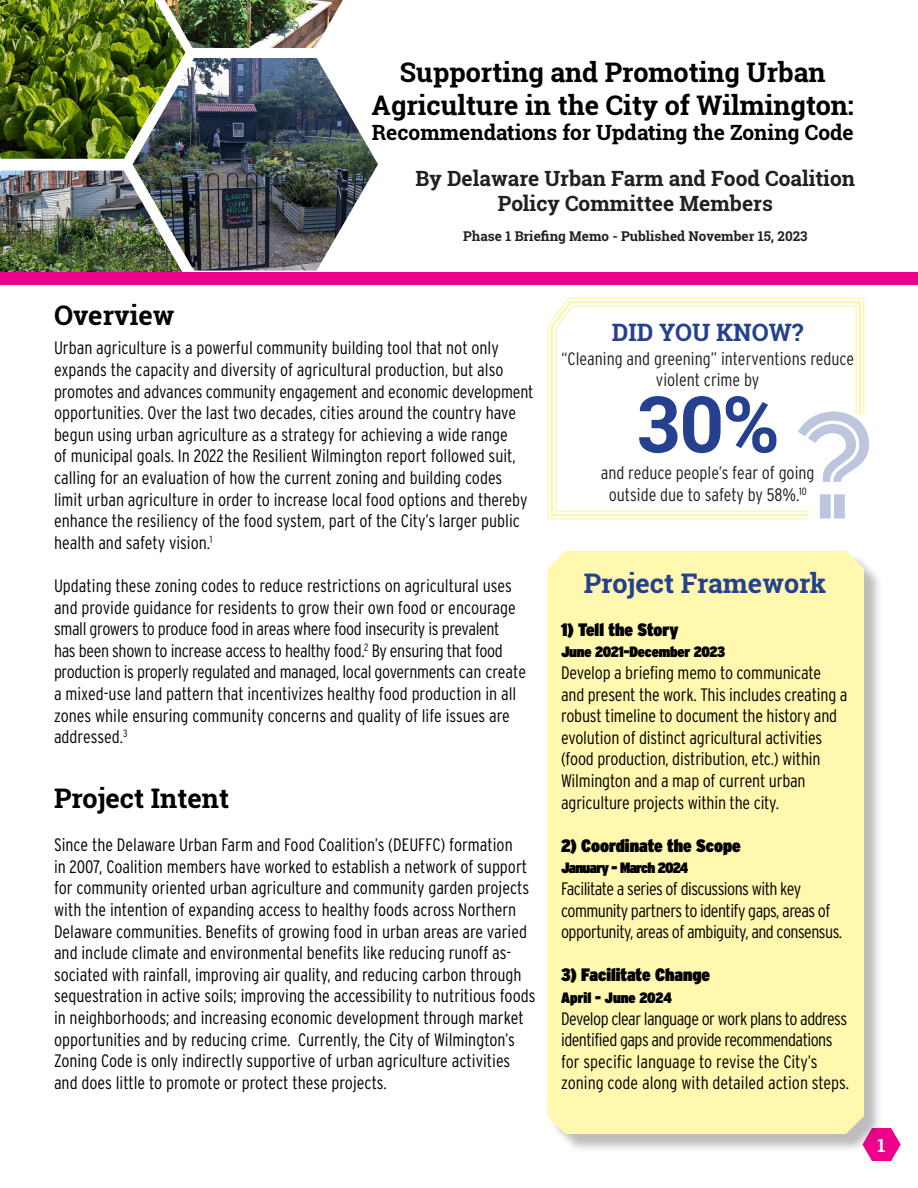
<style>
.page{position:relative;width:918px;height:1188px;background:#fff}
.page>*{position:absolute;margin:0;border:0;box-sizing:border-box;transform-origin:0 0}
.t1{font:165px "Gravesend Sans Inline";color:#25408f}
.t2{font:700 78px "Roboto Slab";color:#25408f}
.t3{font:700 27px "Roboto Slab";color:#000}
.t4{font:700 27px "Roboto Slab";color:#25408f}
.t5{font:700 27px "Roboto Slab";color:#040503}
.t6{font:700 24px "Roboto Slab";color:#25408f}
.t7{font:700 21px/25.2px "Roboto Slab";color:#231f20;text-align:center}
.t8{font:700 21px "Roboto Slab";color:#000}
.t9{font:300 18px/21.6px "Interstate Condensed";color:#040503}
.t10{font:300 18px/21.6px "Interstate Condensed";letter-spacing:-.005em;color:#000}
.t11{font:300 18px/21.6px "Interstate Condensed";letter-spacing:-.03em;color:#000}
.t12{font:300 18px/21.6px "Interstate Condensed";color:#231f20;text-align:center}
.t13{font:900 18px "Interstate Condensed";color:#000}
.t14{font:700 18px "Roboto Slab";color:#fff}
.t15{font:900 15px "Interstate Condensed";letter-spacing:-.015em;color:#000}
.t16{font:900 15px "Interstate Condensed";letter-spacing:-.04em;color:#000}
.t17{font:700 13.5px "Roboto Slab";color:#231f20}
</style>
<div class="page">
<svg style="left:867px;top:1128px;width:34px;height:33px"></svg>
<img style="left:0;top:0;width:185px;height:159px">
<img style="left:133px;top:58px;width:245px;height:213px">
<img style="left:0;top:171px;width:185px;height:101px">
<img style="left:165px;top:0;width:178px;height:48px">
<div style="left:0;top:272px;width:918px;height:13px;background:#ed028c"></div>
<div style="left:550px;top:553px;width:333px;height:600px;background:#231f20;opacity:.3"></div>
<div style="left:548px;top:551px;width:316px;height:583px;background:#fff8ae"></div>
<svg style="left:547px;top:297px;width:318px;height:223px"></svg>
<svg style="left:549px;top:300px;width:313px;height:218px"></svg>
<svg style="left:555px;top:305px;width:302px;height:207px"></svg>
<p class="t3" style="left:400px;top:54px;width:427px">Supporting and Promoting Urban</p>
<p class="t3" style="left:372px;top:86px;width:484px">Agriculture in the City of Wilmington:</p>
<p class="t8" style="left:372px;top:118px;width:483px">Recommendations for Updating the Zoning Code</p>
<p class="t7" style="left:416px;top:166px;width:441px">By Delaware Urban Farm and Food Coalition<br>Policy Committee Members</p>
<p class="t17" style="left:463px;top:227px;width:346px">Phase 1 Briefing Memo - Published November 15, 2023</p>
<p class="t5" style="left:54px;top:297px;width:122px">Overview</p>
<p class="t9" style="left:54px;top:337px;width:481px">Urban agriculture is a powerful community building tool that not only expands the capacity and diversity of agricultural production, but also promotes and advances community engagement and economic development opportunities. Over the last two decades, cities around the country have begun using urban agriculture as a strategy for achieving a wide range<br>of municipal goals. In 2022 the Resilient Wilmington report followed suit, calling for an evaluation of how the current zoning and building codes limit urban agriculture in order to increase local food options and thereby enhance the resiliency of the food system, part of the City’s larger public health and safety vision.<sup>1</sup></p>
<p class="t9" style="left:54px;top:575px;width:474px">Updating these zoning codes to reduce restrictions on agricultural uses and provide guidance for residents to grow their own food or encourage small growers to produce food in areas where food insecurity is prevalent<br>has been shown to increase access to healthy food.<sup>2</sup> By ensuring that food production is properly regulated and managed, local governments can create a mixed-use land pattern that incentivizes healthy food production in all zones while ensuring community concerns and quality of life issues are addressed.<sup>3</sup></p>
<p class="t3" style="left:54px;top:780px;width:177px">Project Intent</p>
<p class="t10" style="left:54px;top:834px;width:483px">Since the Delaware Urban Farm and Food Coalition’s (DEUFFC) formation<br>in 2007, Coalition members have worked to establish a network of support for community oriented urban agriculture and community garden projects with the intention of expanding access to healthy foods across Northern Delaware communities. Benefits of growing food in urban areas are varied and include climate and environmental benefits like reducing runoff as&shy;sociated with rainfall, improving air quality, and reducing carbon through sequestration in active soils; improving the accessibility to nutritious foods in neighborhoods; and increasing economic development through market opportunities and by reducing crime. Currently, the City of Wilmington’s Zoning Code is only indirectly supportive of urban agriculture activities and does little to promote or protect these projects.</p>
<p class="t6" style="left:612px;top:316px;width:193px">DID YOU KNOW?</p>
<p class="t12" style="left:561px;top:348px;width:295px">“Cleaning and greening” interventions reduce violent crime by</p>
<p class="t2" style="left:637px;top:371px;width:143px">30%</p>
<h1 class="t1" style="left:793px;top:355px;width:86px">?</h1>
<p class="t12" style="left:601px;top:462px;width:215px">and reduce people’s fear of going</p>
<p class="t12" style="left:609px;top:484px;width:199px">outside due to safety by 58%.<sup>10</sup></p>
<p class="t4" style="left:584px;top:564px;width:244px">Project Framework</p>
<p class="t13" style="left:561px;top:619px;width:119px">1) Tell the Story</p>
<p class="t15" style="left:561px;top:644px;width:165px">June 2021-December 2023</p>
<p class="t10" style="left:561px;top:662px;width:288px">Develop a briefing memo to communicate and present the work. This includes creating a robust timeline to document the history and evolution of distinct agricultural activities (food production, distribution, etc.) within Wilmington and a map of current urban</p>
<p class="t10" style="left:561px;top:791px;width:219px">agriculture projects within the city.</p>
<p class="t13" style="left:561px;top:835px;width:181px">2) Coordinate the Scope</p>
<p class="t16" style="left:561px;top:860px;width:129px">January - March 2024</p>
<p class="t11" style="left:561px;top:878px;width:282px">Facilitate a series of discussions with key community partners to identify gaps, areas of opportunity, areas of ambiguity, and consensus.</p>
<p class="t13" style="left:561px;top:965px;width:151px">3) Facilitate Change</p>
<p class="t15" style="left:561px;top:989px;width:112px">April - June 2024</p>
<p class="t11" style="left:561px;top:1007px;width:289px">Develop clear language or work plans to address identified gaps and provide recommendations for specific language to revise the City’s zoning code along with detailed action steps.</p>
<p class="t14" style="left:878px;top:1134px;width:9px">1</p>
</div>
